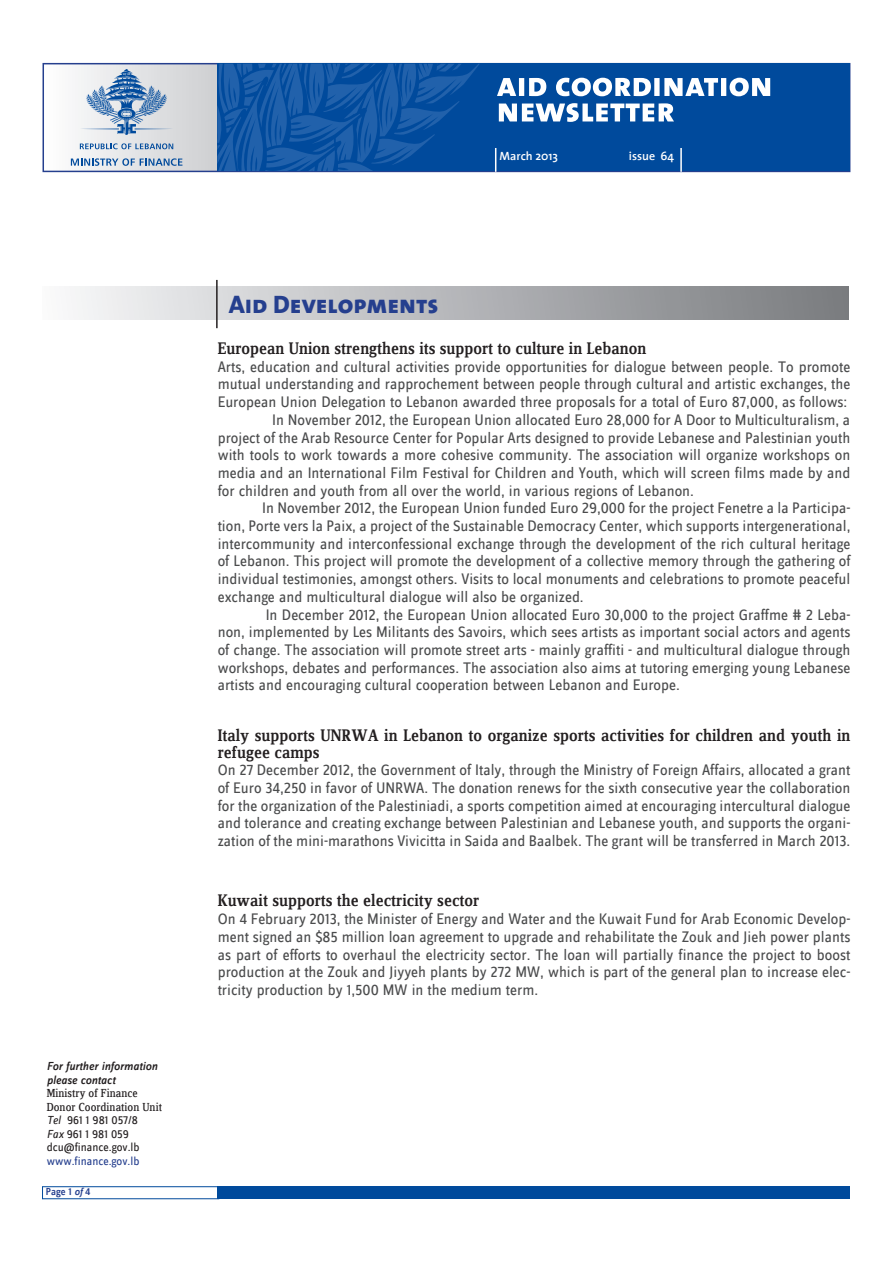
<style>
.page{position:relative;width:893px;height:1263px;background:#fff}
.page>*{position:absolute;margin:0;border:0;box-sizing:border-box;transform-origin:0 0}
.t1{font:25.5px "The Sans Extra Bold Caps";color:#253f8e}
.t2{font:500 17.25px/16.5px "Zine Serif Dis";color:#231f20}
.t3{font:15.75px/17.7px "Zine Sans Dis";color:#4b4c4d;text-align:justify}
.t4{font:12px "Zine Sans Dis";color:#231f20}
.t5{font:12px "Zine Serif Dis";color:#231f20}
.t6{font:italic 500 12px "Zine Sans Dis";color:#231f20}
.t7{font:12px "Zine Sans Dis";color:#253f8e}
.t8{font:600 12px "The Sans";color:#fff}
.t9{font:500 10.5px "Zine Sans Dis";color:#253f8e}
.s1{font-style:italic}
</style>
<div class="page">
<svg style="left:70px;top:66px;width:147px;height:103px"></svg>
<div style="left:43px;top:63px;width:807px;height:109px;border:2px solid #253f8e"></div>
<svg style="left:80px;top:143px;width:93px;height:6px"></svg>
<svg style="left:71px;top:158px;width:111px;height:8px"></svg>
<svg style="left:80px;top:69px;width:93px;height:66px"></svg>
<div style="left:217px;top:64px;width:633px;height:107px;background:#004a9c"></div>
<svg style="left:217px;top:64px;width:263px;height:108px"></svg>
<svg style="left:499px;top:103px;width:175px;height:19px"></svg>
<svg style="left:497px;top:78px;width:273px;height:18px"></svg>
<svg style="left:495px;top:148px;width:1px;height:24px"></svg>
<hr style="left:680px;top:148px;width:2px;height:24px;background:#fff">
<div style="left:43px;top:286px;width:806px;height:33px;background:linear-gradient(to right,#f8f8fa,#787a7e)"></div>
<hr style="left:216px;top:280px;width:2px;height:48px;background:#231f20">
<div style="left:218px;top:1186px;width:632px;height:13px;background:#004a9c"></div>
<hr style="left:43px;top:1186px;width:176px;height:1px;background:#004a9c">
<hr style="left:43px;top:1198px;width:176px;height:1px;background:#004a9c">
<svg style="left:42px;top:1186px;width:1px;height:13px"></svg>
<p class="t6" style="left:47px;top:1060px;width:112px">For further information</p>
<p class="t6" style="left:47px;top:1074px;width:70px">please contact</p>
<p class="t5" style="left:47px;top:1087px;width:93px">Ministry of Finance</p>
<p class="t5" style="left:47px;top:1101px;width:117px">Donor Coordination Unit</p>
<p class="t4" style="left:47px;top:1114px;width:93px"><span class="s1">Tel</span> 961 1 981 057/8</p>
<p class="t4" style="left:47px;top:1128px;width:84px"><span class="s1">Fax</span> 961 1 981 059</p>
<p class="t4" style="left:47px;top:1141px;width:94px">dcu@finance.gov.lb</p>
<p class="t7" style="left:47px;top:1155px;width:94px">www.finance.gov.lb</p>
<p class="t9" style="left:46px;top:1187px;width:46px">Page 1 <span class="s1">of</span> 4</p>
<p class="t8" style="left:499px;top:146px;width:60px">March 2013</p>
<p class="t8" style="left:629px;top:146px;width:47px">issue 64</p>
<p class="t1" style="left:229px;top:283px;width:211px">Aid Developments</p>
<p class="t2" style="left:218px;top:341px;width:430px">European Union strengthens its support to culture in Lebanon</p>
<p class="t3" style="left:218px;top:358px;width:634px">Arts, education and cultural activities provide opportunities for dialogue between people. To promote mutual understanding and rapprochement between people through cultural and artistic exchanges, the European Union Delegation to Lebanon awarded three proposals for a total of Euro 87,000, as follows:</p>
<p class="t3" style="left:218px;top:411px;width:634px;text-indent:55px">In November 2012, the European Union allocated Euro 28,000 for A Door to Multiculturalism, a project of the Arab Resource Center for Popular Arts designed to provide Lebanese and Palestinian youth with tools to work towards a more cohesive community. The association will organize workshops on media and an International Film Festival for Children and Youth, which will screen films made by and for children and youth from all over the world, in various regions of Lebanon.</p>
<p class="t3" style="left:218px;top:500px;width:634px;text-indent:44px">In November 2012, the European Union funded Euro 29,000 for the project Fenetre a la Participa&shy;tion, Porte vers la Paix, a project of the Sustainable Democracy Center, which supports intergenerational, intercommunity and interconfessional exchange through the development of the rich cultural heritage of Lebanon. This project will promote the development of a collective memory through the gathering of individual testimonies, amongst others. Visits to local monuments and celebrations to promote peaceful exchange and multicultural dialogue will also be organized.</p>
<p class="t3" style="left:218px;top:606px;width:634px;text-indent:48px">In December 2012, the European Union allocated Euro 30,000 to the project Graffme # 2 Leba&shy;non, implemented by Les Militants des Savoirs, which sees artists as important social actors and agents of change. The association will promote street arts - mainly graffiti - and multicultural dialogue through workshops, debates and performances. The association also aims at tutoring emerging young Lebanese artists and encouraging cultural cooperation between Lebanon and Europe.</p>
<p class="t2" style="left:218px;top:728px;width:634px">Italy supports UNRWA in Lebanon to organize sports activities for children and youth in refugee camps</p>
<p class="t3" style="left:218px;top:762px;width:634px">On 27 December 2012, the Government of Italy, through the Ministry of Foreign Affairs, allocated a grant of Euro 34,250 in favor of UNRWA. The donation renews for the sixth consecutive year the collaboration for the organization of the Palestiniadi, a sports competition aimed at encouraging intercultural dialogue and tolerance and creating exchange between Palestinian and Lebanese youth, and supports the organi&shy;zation of the mini-marathons Vivicitta in Saida and Baalbek. The grant will be transferred in March 2013.</p>
<p class="t2" style="left:218px;top:893px;width:263px">Kuwait supports the electricity sector</p>
<p class="t3" style="left:218px;top:911px;width:634px">On 4 February 2013, the Minister of Energy and Water and the Kuwait Fund for Arab Economic Develop&shy;ment signed an $85 million loan agreement to upgrade and rehabilitate the Zouk and Jieh power plants as part of efforts to overhaul the electricity sector. The loan will partially finance the project to boost production at the Zouk and Jiyyeh plants by 272 MW, which is part of the general plan to increase elec&shy;tricity production by 1,500 MW in the medium term.</p>
</div>
